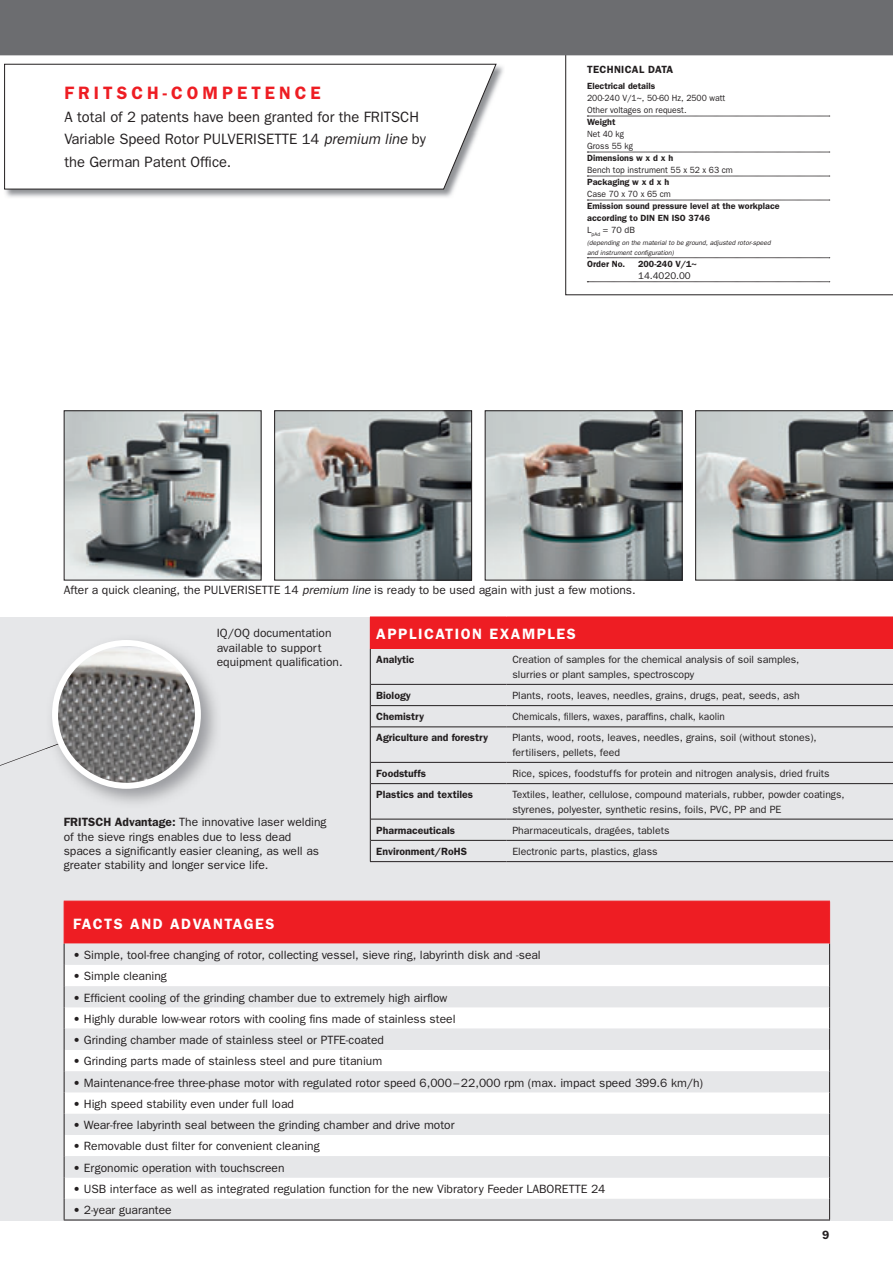
<style>
.page{position:relative;width:893px;height:1263px;background:#fff}
.page>*{position:absolute;margin:0;border:0;box-sizing:border-box;transform-origin:0 0}
.t1{font:600 18px "Franklin Gothic";letter-spacing:.23em;color:#ee1d23}
.t2{font:15px/22.5px "Franklin Gothic";color:#231f20}
.t3{font:600 15px "Franklin Gothic";letter-spacing:.1em;color:#fff}
.t4{font:12px/14.4px "Franklin Gothic";color:#231f20}
.t5{font:600 12px "Franklin Gothic";color:#231f20}
.t6{font:10.5px/15px "Franklin Gothic";color:#231f20}
.t7{font:600 10.5px "Franklin Gothic";color:#231f20}
.t8{font:10.5px "Franklin Gothic";color:#231f20;scale:.95 1}
.t9{font:600 10.5px "Franklin Gothic";letter-spacing:.03em;color:#231f20}
.t10{font:9.75px "Franklin Gothic";color:#231f20}
.t11{font:600 9px/12px "Franklin Gothic";color:#231f20}
.t12{font:9px/12px "Franklin Gothic";color:#231f20;scale:.95 1}
.t13{font:italic 6.75px/9.8px "Franklin Gothic";color:#231f20}
.s1{font-style:italic}
.s2{font-weight:400}
.s3{font-weight:600}
</style>
<div class="page">
<svg style="left:565px;top:55px;width:328px;height:240px"></svg>
<div style="left:0;top:617px;width:893px;height:603px;background:#e6e7e9"></div>
<div style="left:0;top:0;width:893px;height:55px;background:#6c6d70"></div>
<img style="left:5px;top:65px;width:498px;height:132px">
<svg style="left:4px;top:63px;width:493px;height:127px"></svg>
<img style="left:66px;top:412px;width:193px;height:166px">
<img style="left:276px;top:412px;width:194px;height:166px">
<div style="left:274px;top:410px;width:198px;height:170px;border:1px solid #231f20"></div>
<img style="left:487px;top:412px;width:193px;height:166px">
<div style="left:485px;top:410px;width:197px;height:170px;border:1px solid #231f20"></div>
<svg style="left:695px;top:410px;width:198px;height:170px;background:#929696"></svg>
<svg style="left:0;top:748px;width:46px;height:18px"></svg>
<img style="left:52px;top:640px;width:164px;height:163px">
<img style="left:46px;top:739px;width:18px;height:10px">
<img style="left:55px;top:643px;width:143px;height:143px;border-radius:50%">
<div style="left:52px;top:640px;width:149px;height:149px;border:6px solid #fff;border-radius:50%"></div>
<svg style="left:64px;top:902px;width:766px;height:318px"></svg>
<hr style="left:64px;top:1220px;width:766px;height:1px;background:#231f20">
<hr style="left:64px;top:901px;width:349px;height:1px;background:#ee1d23">
<hr style="left:64px;top:902px;width:1px;height:42px;background:#ee1d23">
<hr style="left:413px;top:901px;width:417px;height:1px;background:#ee1d23">
<hr style="left:829px;top:902px;width:1px;height:42px;background:#ee1d23">
<div style="left:370px;top:617px;width:523px;height:32px;background:#ee1d23"></div>
<hr style="left:371px;top:684px;width:135px;height:1px;background:#231f20">
<hr style="left:506px;top:684px;width:387px;height:1px;background:#231f20">
<hr style="left:371px;top:705px;width:135px;height:1px;background:#231f20">
<hr style="left:506px;top:705px;width:387px;height:1px;background:#231f20">
<hr style="left:370px;top:649px;width:1px;height:35px;background:#231f20">
<svg style="left:370px;top:684px;width:1px;height:43px"></svg>
<hr style="left:370px;top:727px;width:1px;height:35px;background:#231f20">
<hr style="left:371px;top:727px;width:135px;height:1px;background:#231f20">
<hr style="left:506px;top:727px;width:387px;height:1px;background:#231f20">
<hr style="left:371px;top:762px;width:135px;height:1px;background:#231f20">
<hr style="left:506px;top:762px;width:387px;height:1px;background:#231f20">
<svg style="left:370px;top:762px;width:1px;height:22px"></svg>
<hr style="left:370px;top:784px;width:1px;height:35px;background:#231f20">
<svg style="left:370px;top:819px;width:1px;height:42px"></svg>
<hr style="left:371px;top:783px;width:135px;height:1px;background:#231f20">
<hr style="left:506px;top:783px;width:387px;height:1px;background:#231f20">
<hr style="left:371px;top:819px;width:135px;height:1px;background:#231f20">
<hr style="left:506px;top:819px;width:387px;height:1px;background:#231f20">
<hr style="left:371px;top:840px;width:135px;height:1px;background:#231f20">
<hr style="left:506px;top:840px;width:387px;height:1px;background:#231f20">
<hr style="left:370px;top:861px;width:136px;height:1px;background:#231f20">
<hr style="left:506px;top:861px;width:387px;height:1px;background:#231f20">
<h1 class="t1" style="left:64px;top:87px;width:258px">FRITSCH-COMPETENCE</h1>
<p class="t2" style="left:64px;top:106px;width:363px">A total of 2 patents have been granted for the FRITSCH<br>Variable Speed Rotor PULVERISETTE 14 <span class="s1">premium line</span> by the German Patent Office.</p>
<p class="t9" style="left:587px;top:65px;width:88px">TECHNICAL DATA</p>
<p class="t11" style="left:587px;top:81px;width:70px">Electrical details</p>
<p class="t12" style="left:587px;top:93px;width:147px">200-240 V/1~, 50-60 Hz, 2500 watt<br>Other voltages on request.</p>
<p class="t11" style="left:587px;top:117px;width:30px">Weight</p>
<p class="t12" style="left:587px;top:129px;width:50px">Net 40 kg<br>Gross 55 kg</p>
<p class="t11" style="left:587px;top:153px;width:88px">Dimensions w x d x h</p>
<p class="t12" style="left:587px;top:165px;width:155px">Bench top instrument 55 x 52 x 63 cm</p>
<p class="t11" style="left:587px;top:177px;width:84px">Packaging w x d x h</p>
<p class="t12" style="left:587px;top:189px;width:90px">Case 70 x 70 x 65 cm</p>
<p class="t11" style="left:587px;top:201px;width:194px">Emission sound pressure level at the workplace according to DIN EN ISO 3746<br><span class="s2">L</span><sub>pAd</sub> <span class="s2">= 70 dB</span></p>
<p class="t13" style="left:587px;top:238px;width:185px">(depending on the material to be ground, adjusted rotor-speed and instrument configuration)</p>
<p class="t11" style="left:587px;top:258px;width:40px">Order No.</p>
<p class="t11" style="left:638px;top:258px;width:60px">200-240 V/1~</p>
<p class="t10" style="left:638px;top:272px;width:54px">14.4020.00</p>
<p class="t4" style="left:64px;top:584px;width:573px">After a quick cleaning, the PULVERISETTE 14 <span class="s1">premium line</span> is ready to be used again with just a few motions.</p>
<p class="t4" style="left:217px;top:627px;width:127px">IQ/OQ documentation available to support equipment qualification.</p>
<p class="t4" style="left:64px;top:816px;width:264px"><span class="s3">FRITSCH Advantage:</span> The innovative laser welding of the sieve rings enables due to less dead spaces a significantly easier cleaning, as well as greater stability and longer service life.</p>
<p class="t3" style="left:376px;top:629px;width:201px">APPLICATION EXAMPLES</p>
<p class="t7" style="left:376px;top:656px;width:40px">Analytic</p>
<p class="t6" style="left:512px;top:653px;width:289px">Creation of samples for the chemical analysis of soil samples, slurries or plant samples, spectroscopy</p>
<p class="t7" style="left:376px;top:692px;width:36px">Biology</p>
<p class="t6" style="left:512px;top:689px;width:289px">Plants, roots, leaves, needles, grains, drugs, peat, seeds, ash</p>
<p class="t7" style="left:376px;top:713px;width:49px">Chemistry</p>
<p class="t8" style="left:512px;top:713px;width:225px">Chemicals, fillers, waxes, paraffins, chalk, kaolin</p>
<p class="t7" style="left:376px;top:734px;width:113px">Agriculture and forestry</p>
<p class="t6" style="left:512px;top:731px;width:306px">Plants, wood, roots, leaves, needles, grains, soil (without stones), fertilisers, pellets, feed</p>
<p class="t7" style="left:376px;top:770px;width:51px">Foodstuffs</p>
<p class="t6" style="left:512px;top:767px;width:319px">Rice, spices, foodstuffs for protein and nitrogen analysis, dried fruits</p>
<p class="t7" style="left:376px;top:791px;width:98px">Plastics and textiles</p>
<p class="t6" style="left:512px;top:788px;width:334px">Textiles, leather, cellulose, compound materials, rubber, powder coatings, styrenes, polyester, synthetic resins, foils, PVC, PP and PE</p>
<p class="t7" style="left:376px;top:826px;width:80px">Pharmaceuticals</p>
<p class="t6" style="left:512px;top:823px;width:159px">Pharmaceuticals, dragées, tablets</p>
<p class="t7" style="left:376px;top:848px;width:92px">Environment/RoHS</p>
<p class="t6" style="left:512px;top:845px;width:147px">Electronic parts, plastics, glass</p>
<p class="t3" style="left:73px;top:918px;width:203px">FACTS AND ADVANTAGES</p>
<p class="t4" style="left:73px;top:949px;width:469px">• Simple, tool-free changing of rotor, collecting vessel, sieve ring, labyrinth disk and -seal</p>
<p class="t4" style="left:73px;top:970px;width:95px"><span class="s3">•</span> Simple cleaning</p>
<p class="t4" style="left:73px;top:991px;width:376px">• Efficient cooling of the grinding chamber due to extremely high airflow</p>
<p class="t4" style="left:73px;top:1013px;width:384px">• Highly durable low-wear rotors with cooling fins made of stainless steel</p>
<p class="t4" style="left:73px;top:1034px;width:313px">• Grinding chamber made of stainless steel or PTFE-coated</p>
<p class="t4" style="left:73px;top:1055px;width:311px">• Grinding parts made of stainless steel and pure titanium</p>
<p class="t4" style="left:73px;top:1076px;width:632px">• Maintenance-free three-phase motor with regulated rotor speed 6,000 – 22,000 rpm (max. impact speed 399.6 km/h)</p>
<p class="t4" style="left:73px;top:1098px;width:223px">• High speed stability even under full load</p>
<p class="t4" style="left:73px;top:1119px;width:383px">• Wear-free labyrinth seal between the grinding chamber and drive motor</p>
<p class="t4" style="left:73px;top:1140px;width:248px">• Removable dust filter for convenient cleaning</p>
<p class="t4" style="left:73px;top:1161px;width:213px">• Ergonomic operation with touchscreen</p>
<p class="t4" style="left:73px;top:1183px;width:534px">• USB interface as well as integrated regulation function for the new Vibratory Feeder LABORETTE 24</p>
<p class="t4" style="left:73px;top:1204px;width:100px">• 2-year guarantee</p>
<p class="t5" style="left:822px;top:1230px;width:9px">9</p>
</div>
